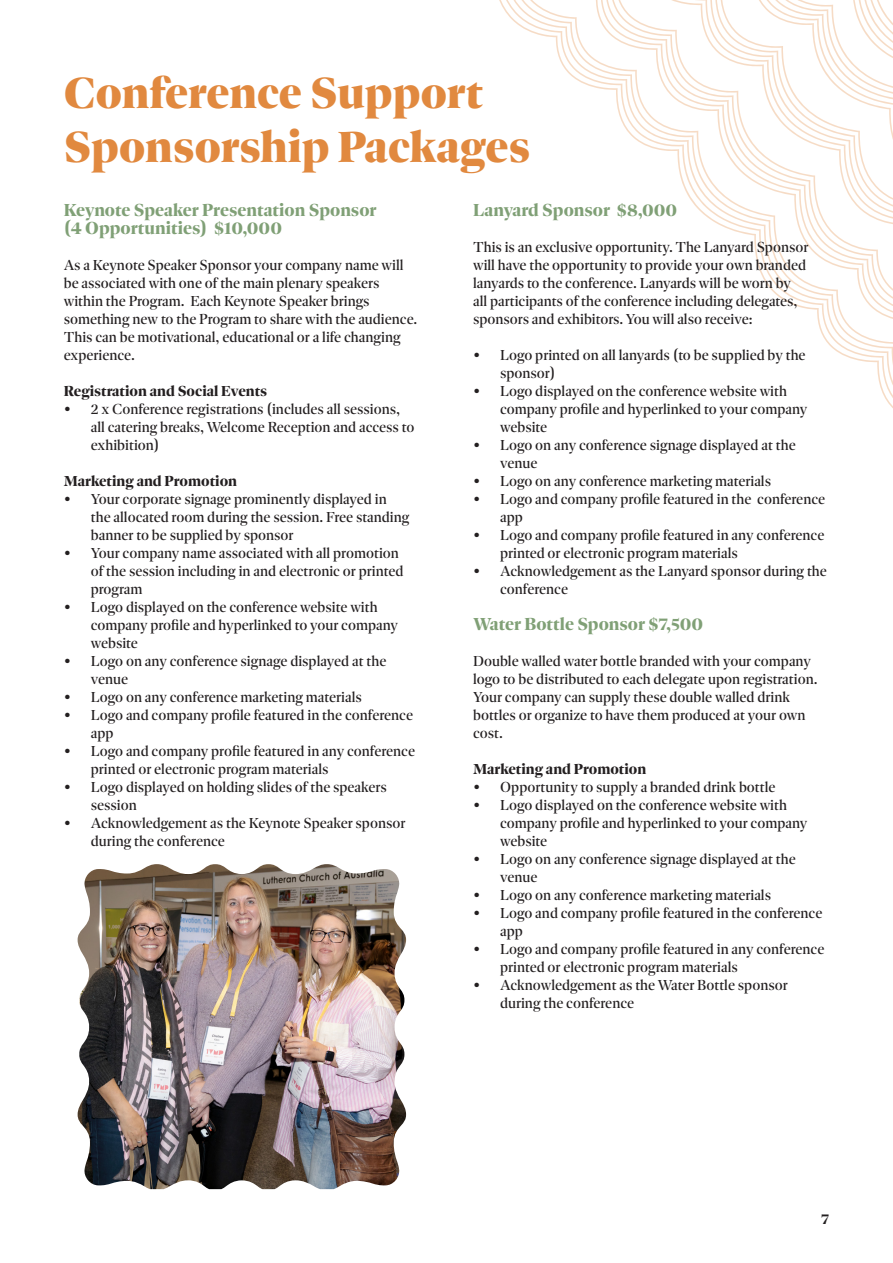
<style>
.page{position:relative;width:893px;height:1263px;background:#fff}
.page>*{position:absolute;margin:0;border:0;box-sizing:border-box;transform-origin:0 0}
.t1{font:900 45px/54px "Dejanire Headline";color:#e1893f}
.Sub-titles{font:700 18px/18px "Dejanire Headline";color:#80a076}
.Body{font:15px/18px "Dejanire Headline";color:#231f20}
.sub-subhead{font:700 15px "Dejanire Headline";color:#231f20}
</style>
<div class="page">
<svg style="left:521px;top:0;width:372px;height:365px"></svg>
<svg style="left:530px;top:0;width:363px;height:334px"></svg>
<svg style="left:541px;top:0;width:352px;height:329px"></svg>
<svg style="left:571px;top:0;width:322px;height:324px"></svg>
<svg style="left:580px;top:0;width:313px;height:293px"></svg>
<svg style="left:591px;top:0;width:302px;height:288px"></svg>
<svg style="left:655px;top:0;width:238px;height:239px"></svg>
<svg style="left:665px;top:0;width:228px;height:208px"></svg>
<svg style="left:676px;top:0;width:217px;height:203px"></svg>
<img style="left:78px;top:864px;width:328px;height:325px">
<p class="t1" style="left:64px;top:65px;width:468px">Conference Support<br>Sponsorship Packages</p>
<p class="Sub-titles" style="left:64px;top:201px;width:314px">Keynote Speaker Presentation Sponsor (4 Opportunities) $10,000</p>
<p class="Body" style="left:64px;top:256px;width:355px">As a Keynote Speaker Sponsor your company name will be associated with one of the main plenary speakers within the Program. Each Keynote Speaker brings something new to the Program to share with the audience.<br>This can be motivational, educational or a life changing experience.</p>
<p class="sub-subhead" style="left:64px;top:382px;width:205px">Registration and Social Events</p>
<p class="Body" style="left:91px;top:400px;width:325px;text-indent:-27px">• 2 x Conference registrations (includes all sessions, all catering breaks, Welcome Reception and access to exhibition)</p>
<p class="sub-subhead" style="left:64px;top:472px;width:175px">Marketing and Promotion</p>
<p class="Body" style="left:91px;top:490px;width:320px;text-indent:-27px">• Your corporate signage prominently displayed in the allocated room during the session. Free standing banner to be supplied by sponsor</p>
<p class="Body" style="left:91px;top:544px;width:314px;text-indent:-27px">• Your company name associated with all promotion of the session including in and electronic or printed program</p>
<p class="Body" style="left:91px;top:598px;width:309px;text-indent:-27px">• Logo displayed on the conference website with company profile and hyperlinked to your company website</p>
<p class="Body" style="left:91px;top:652px;width:297px;text-indent:-27px">• Logo on any conference signage displayed at the venue</p>
<p class="Body" style="left:64px;top:688px;width:299px">• Logo on any conference marketing materials</p>
<p class="Body" style="left:91px;top:706px;width:324px;text-indent:-27px">• Logo and company profile featured in the conference app</p>
<p class="Body" style="left:91px;top:742px;width:326px;text-indent:-27px">• Logo and company profile featured in any conference printed or electronic program materials</p>
<p class="Body" style="left:91px;top:778px;width:297px;text-indent:-27px">• Logo displayed on holding slides of the speakers session</p>
<p class="Body" style="left:91px;top:814px;width:316px;text-indent:-27px">• Acknowledgement as the Keynote Speaker sponsor during the conference</p>
<p class="Sub-titles" style="left:473px;top:201px;width:206px">Lanyard Sponsor $8,000</p>
<p class="Body" style="left:473px;top:238px;width:337px">This is an exclusive opportunity. The Lanyard Sponsor will have the opportunity to provide your own branded lanyards to the conference. Lanyards will be worn by all participants of the conference including delegates, sponsors and exhibitors. You will also receive:</p>
<p class="Body" style="left:500px;top:346px;width:307px;text-indent:-27px">• Logo printed on all lanyards (to be supplied by the sponsor)</p>
<p class="Body" style="left:500px;top:382px;width:309px;text-indent:-27px">• Logo displayed on the conference website with company profile and hyperlinked to your company website</p>
<p class="Body" style="left:500px;top:436px;width:297px;text-indent:-27px">• Logo on any conference signage displayed at the venue</p>
<p class="Body" style="left:473px;top:472px;width:299px">• Logo on any conference marketing materials</p>
<p class="Body" style="left:500px;top:490px;width:327px;text-indent:-27px">• Logo and company profile featured in the conference app</p>
<p class="Body" style="left:500px;top:526px;width:326px;text-indent:-27px">• Logo and company profile featured in any conference printed or electronic program materials</p>
<p class="Body" style="left:500px;top:562px;width:328px;text-indent:-27px">• Acknowledgement as the Lanyard sponsor during the conference</p>
<p class="Sub-titles" style="left:473px;top:615px;width:232px">Water Bottle Sponsor $7,500</p>
<p class="Body" style="left:473px;top:652px;width:346px">Double walled water bottle branded with your company logo to be distributed to each delegate upon registration.<br>Your company can supply these double walled drink bottles or organize to have them produced at your own cost.</p>
<p class="sub-subhead" style="left:473px;top:760px;width:175px">Marketing and Promotion</p>
<p class="Body" style="left:473px;top:778px;width:304px">• Opportunity to supply a branded drink bottle</p>
<p class="Body" style="left:500px;top:796px;width:309px;text-indent:-27px">• Logo displayed on the conference website with company profile and hyperlinked to your company website</p>
<p class="Body" style="left:500px;top:850px;width:297px;text-indent:-27px">• Logo on any conference signage displayed at the venue</p>
<p class="Body" style="left:473px;top:886px;width:299px">• Logo on any conference marketing materials</p>
<p class="Body" style="left:500px;top:904px;width:324px;text-indent:-27px">• Logo and company profile featured in the conference app</p>
<p class="Body" style="left:500px;top:940px;width:326px;text-indent:-27px">• Logo and company profile featured in any conference printed or electronic program materials</p>
<p class="Body" style="left:500px;top:976px;width:289px;text-indent:-27px">• Acknowledgement as the Water Bottle sponsor during the conference</p>
<p class="sub-subhead" style="left:821px;top:1210px;width:9px">7</p>
</div>
